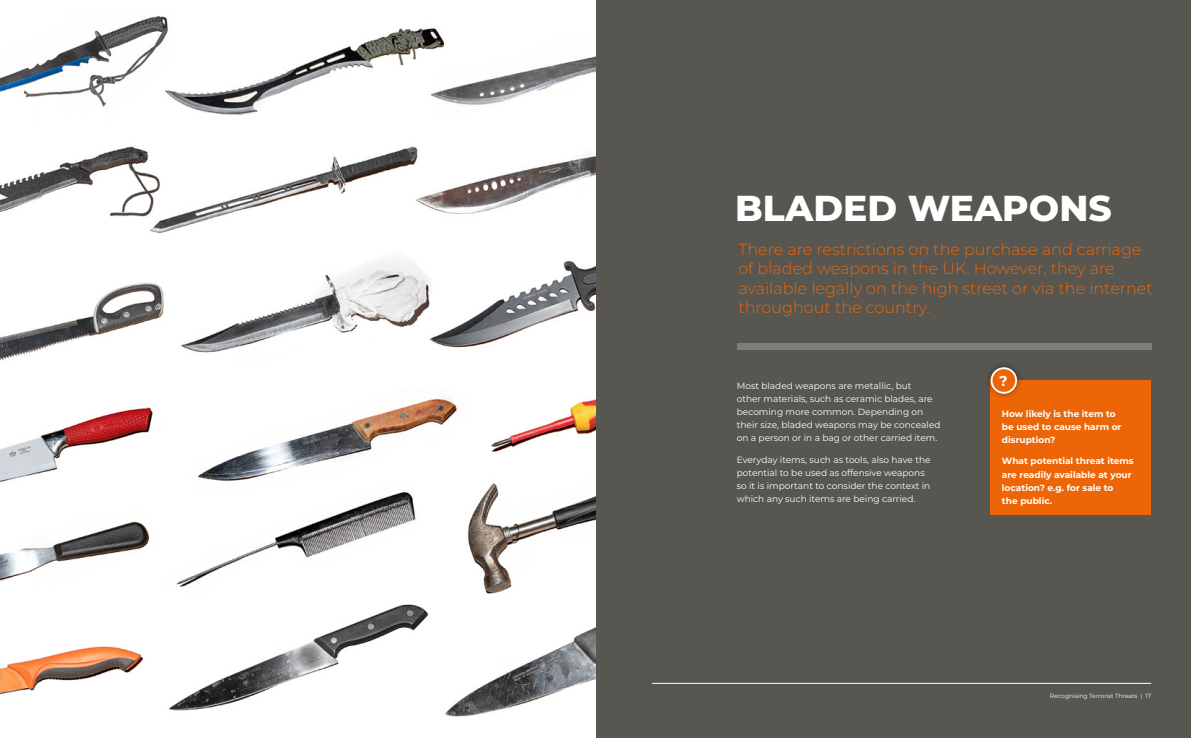
<style>
.page{position:relative;width:1191px;height:738px;background:#fff}
.page>*{position:absolute;margin:0;border:0;box-sizing:border-box;transform-origin:0 0}
.t1{font:800 36px "Montserrat";color:#fff}
.t2{font:300 16px/19.2px "Montserrat";color:#ec6608}
.t3{font:700 14.4px "Montserrat";color:#fff}
.t4{font:9px/13px "Montserrat";color:#fff}
.t5{font:700 9px/13px "Montserrat";color:#fff}
.t6{font:6px "Montserrat";color:#fff}
</style>
<div class="page">
<div style="left:595px;top:0;width:596px;height:737px;background:#575651"></div>
<hr style="left:652px;top:682px;width:499px;height:1px;background:#fff">
<img style="left:0;top:16px;width:595px;height:701px">
<div style="left:990px;top:380px;width:161px;height:134px;background:#ec6608"></div>
<div style="left:737px;top:343px;width:414px;height:7px;background:#7e7d77"></div>
<div style="left:984px;top:361px;width:39px;height:38px;background:#000;opacity:.39"></div>
<div style="left:991px;top:368px;width:25px;height:24px;background:#ec6608;border-radius:50%"></div>
<div style="left:990px;top:367px;width:27px;height:26px;border:2px solid #fff;border-radius:50%"></div>
<h1 class="t1" style="left:735px;top:182px;width:378px">BLADED WEAPONS</h1>
<h2 class="t2" style="left:738px;top:239px;width:416px">There are restrictions on the purchase and carriage of bladed weapons in the UK. However, they are available legally on the high street or via the internet throughout the country.</h2>
<p class="t4" style="left:737px;top:379px;width:205px">Most bladed weapons are metallic, but<br>other materials, such as ceramic blades, are becoming more common. Depending on their size, bladed weapons may be concealed on a person or in a bag or other carried item.</p>
<p class="t4" style="left:737px;top:452px;width:195px">Everyday items, such as tools, also have the potential to be used as offensive weapons so it is important to consider the context in which any such items are being carried.</p>
<h3 class="t3" style="left:999px;top:370px;width:10px">?</h3>
<p class="t5" style="left:1002px;top:406px;width:121px">How likely is the item to be used to cause harm or disruption?</p>
<p class="t5" style="left:1002px;top:454px;width:133px">What potential threat items are readily available at your location? e.g. for sale to<br>the public.</p>
<p class="t6" style="left:1050px;top:691px;width:103px">Recognising Terrorist Threats | 17</p>
</div>
